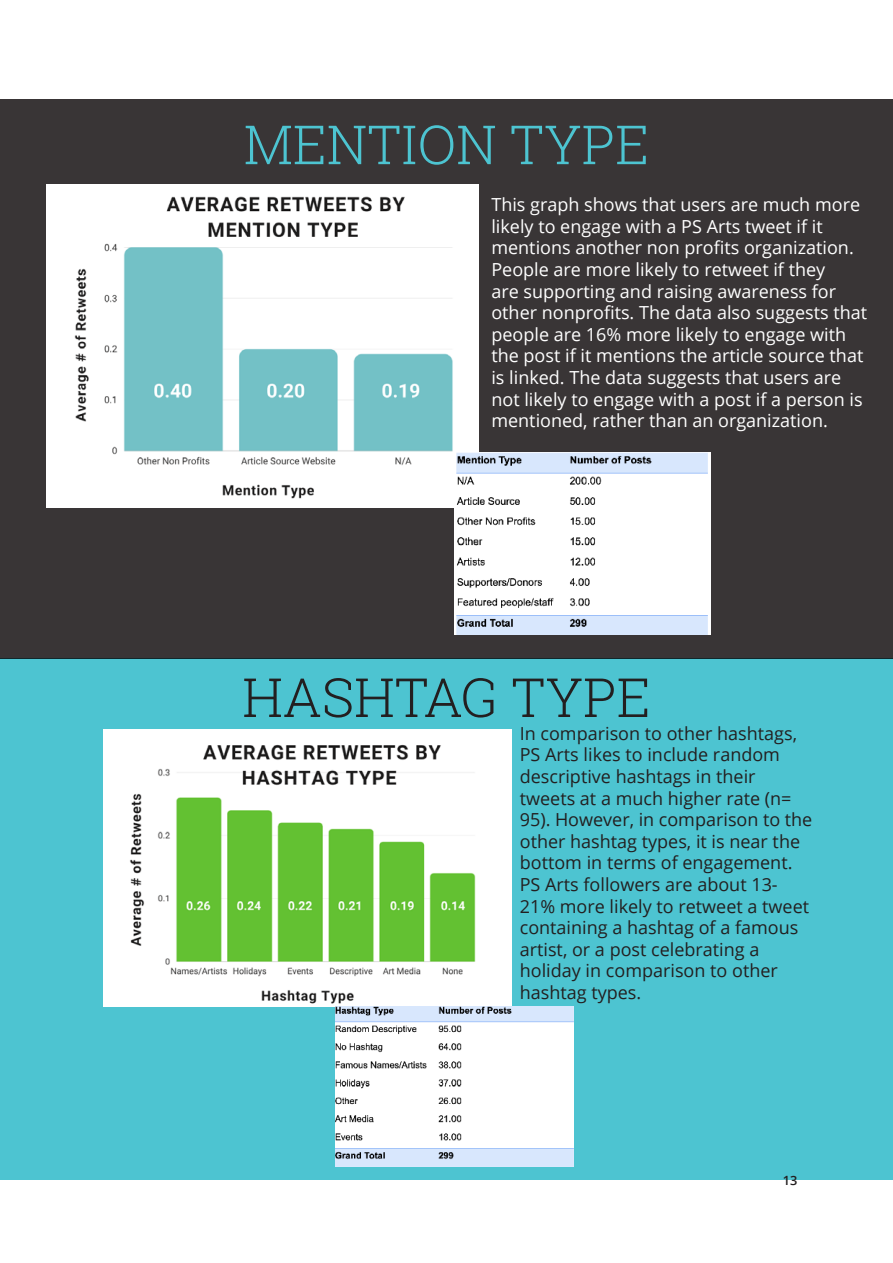
<style>
.page{position:relative;width:893px;height:1263px;background:#fff}
.page>*{position:absolute;margin:0;border:0;box-sizing:border-box;transform-origin:0 0}
.Page_Header_-_Blue{font:300 54px "Roboto Slab";color:#4dc4d1}
.Page_Header_-_Black{font:300 54px "Roboto Slab";color:#231f20}
.Page_Section_Title{font:18px/21.6px "Open Sans";color:#fff}
.Page_Section_Title-2{font:18px/21.6px "Open Sans";color:#231f20}
.t1{font:600 12.75px "Open Sans";color:#231f20}
</style>
<div class="page">
<div style="left:0;top:659px;width:893px;height:521px;background:#4dc4d1"></div>
<div style="left:0;top:100px;width:893px;height:559px;background:#393536"></div>
<img style="left:47px;top:185px;width:432px;height:322px">
<img style="left:454px;top:453px;width:256px;height:181px">
<img style="left:104px;top:729px;width:407px;height:277px">
<img style="left:335px;top:1006px;width:239px;height:160px">
<p class="Page_Header_-_Blue" style="left:244px;top:108px;width:407px">MENTION TYPE</p>
<p class="Page_Section_Title" style="left:491px;top:193px;width:377px">This graph shows that users are much more likely to engage with a PS Arts tweet if it mentions another non profits organization.<br>People are more likely to retweet if they<br>are supporting and raising awareness for other nonprofits. The data also suggests that people are 16% more likely to engage with the post if it mentions the article source that is linked. The data suggests that users are not likely to engage with a post if a person is mentioned, rather than an organization.</p>
<p class="Page_Header_-_Black" style="left:242px;top:660px;width:410px">HASHTAG TYPE</p>
<p class="Page_Section_Title-2" style="left:520px;top:722px;width:294px">In comparison to other hashtags,<br>PS Arts likes to include random descriptive hashtags in their tweets at a much higher rate (n=<br>95). However, in comparison to the other hashtag types, it is near the bottom in terms of engagement.<br>PS Arts followers are about 13-<br>21% more likely to retweet a tweet containing a hashtag of a famous artist, or a post celebrating a holiday in comparison to other hashtag types.</p>
<p class="t1" style="left:783px;top:1171px;width:16px">13</p>
</div>
